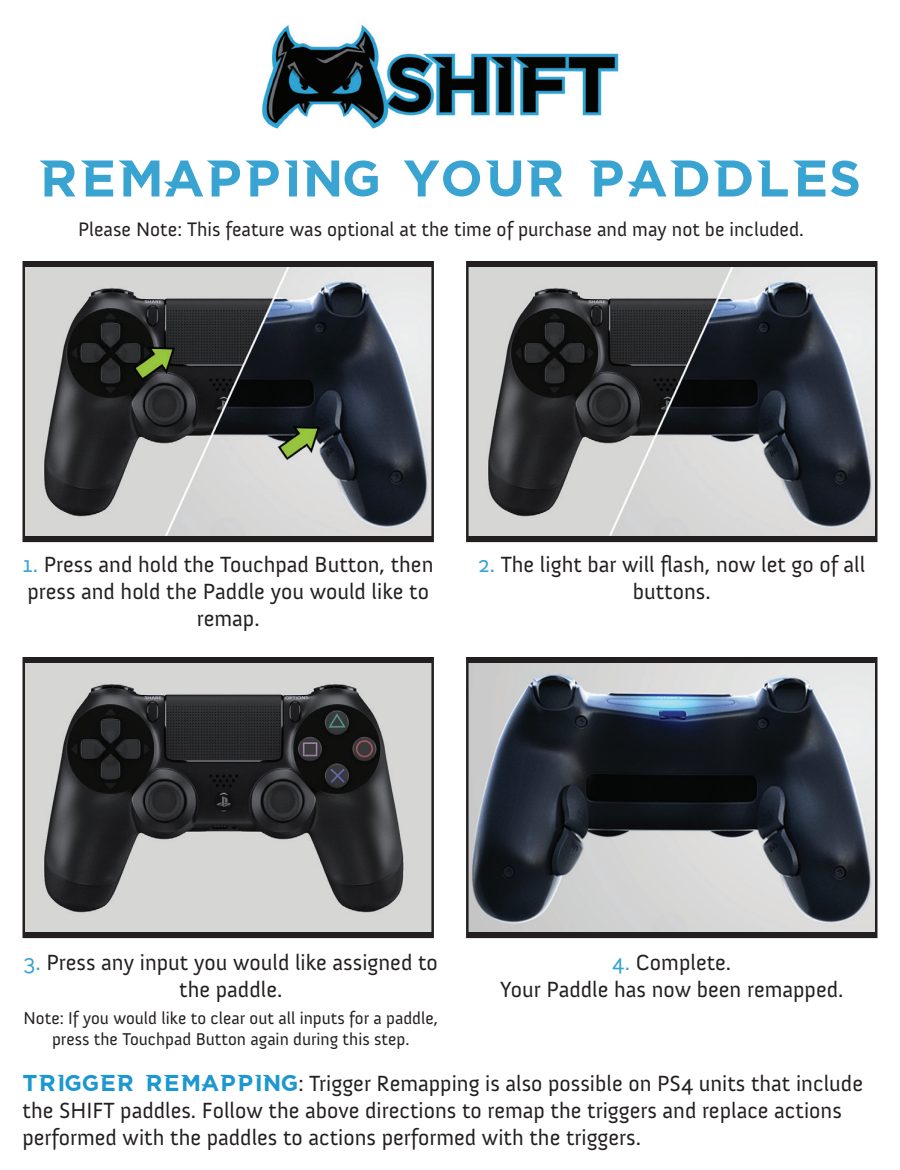
<style>
.page{position:relative;width:900px;height:1170px;background:#fff}
.page>*{position:absolute;margin:0;border:0;box-sizing:border-box;transform-origin:0 0}
.t1{font:90px "Evil Controllers Titlenormal";color:#39a3d2}
.t2{font:22.5px/27px "Anivers";color:#231f20;text-align:center}
.t3{font:20px "Anivers";color:#231f20}
.t4{font:17.5px/21px "Anivers";color:#231f20;text-align:center}
.s1{color:#39a3d2}
.s2{font-family:"Evil Controllers Titlenormal";font-size:40.25px;color:#1c97cf}
</style>
<div class="page">
<div style="left:24px;top:262px;width:409px;height:279px;background:linear-gradient(to right,#231f20,#231f20)"></div>
<img style="left:25px;top:268px;width:406px;height:267px">
<div style="left:22px;top:261px;width:412px;height:281px;border:2px solid #231f20"></div>
<div style="left:24px;top:658px;width:409px;height:279px;background:linear-gradient(to right,#231f20,#231f20)"></div>
<img style="left:25px;top:664px;width:406px;height:267px">
<div style="left:22px;top:657px;width:412px;height:281px;border:2px solid #231f20"></div>
<div style="left:467px;top:262px;width:409px;height:279px;background:linear-gradient(to right,#231f20,#231f20)"></div>
<img style="left:469px;top:268px;width:406px;height:267px">
<div style="left:466px;top:261px;width:412px;height:281px;border:2px solid #231f20"></div>
<div style="left:467px;top:658px;width:409px;height:279px;background:#231f20"></div>
<img style="left:469px;top:663px;width:406px;height:269px">
<div style="left:466px;top:657px;width:412px;height:281px;border:2px solid #231f20"></div>
<img style="left:261px;top:25px;width:358px;height:104px">
<h1 class="t1" style="left:38px;top:113px;width:826px">REMAPPING YOUR PADDLES</h1>
<p class="t3" style="left:78px;top:219px;width:727px">Please Note: This feature was optional at the time of purchase and may not be included.</p>
<p class="t2" style="left:23px;top:551px;width:412px"><span class="s1">1.</span> Press and hold the Touchpad Button, then press and hold the Paddle you would like to remap.</p>
<p class="t2" style="left:478px;top:551px;width:389px"><span class="s1">2.</span> The light bar will flash, now let go of all buttons.</p>
<p class="t2" style="left:24px;top:949px;width:415px"><span class="s1">3.</span> Press any input you would like assigned to the paddle.</p>
<p class="t4" style="left:24px;top:1008px;width:416px">Note: If you would like to clear out all inputs for a paddle, press the Touchpad Button again during this step.</p>
<p class="t2" style="left:500px;top:949px;width:345px"><span class="s1">4.</span> Complete.<br>Your Paddle has now been remapped.</p>
<p class="t2" style="left:22px;top:1070px;width:842px;text-align:left"><span class="s2">TRIGGER REMAPPING</span>: Trigger Remapping is also possible on PS4 units that include the SHIFT paddles. Follow the above directions to remap the triggers and replace actions performed with the paddles to actions performed with the triggers.</p>
</div>
